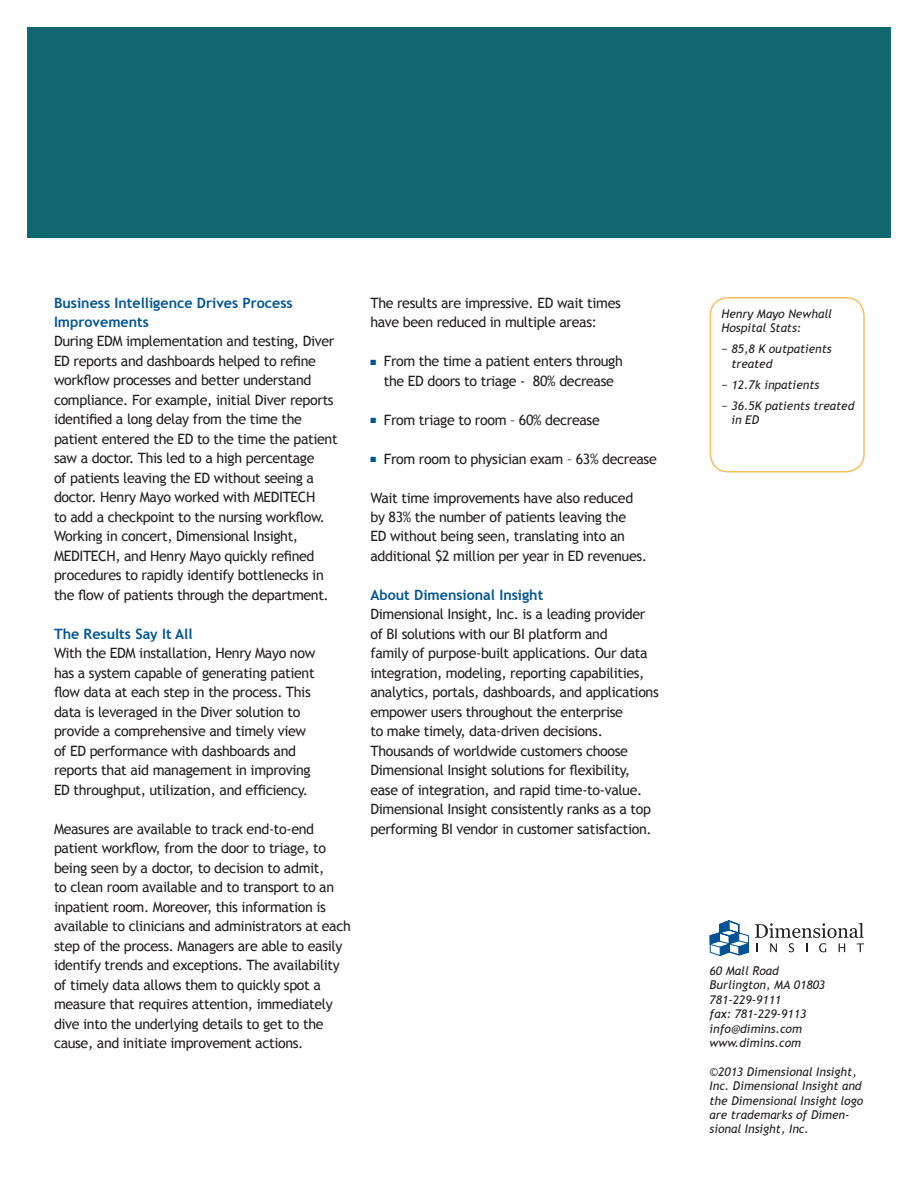
<style>
.page{position:relative;width:918px;height:1188px;background:#fff}
.page>*{position:absolute;margin:0;border:0;box-sizing:border-box;transform-origin:0 0}
.t1{font:14.25px/19.5px "Trebuchet MS";letter-spacing:-.025em;color:#231f20}
.t2{font:700 14.25px/19.5px "Trebuchet MS";color:#005495}
.t3{font:italic 12px/14.4px "Trebuchet MS";color:#231f20}
.s1{color:#005495}
</style>
<div class="page">
<div style="left:710px;top:297px;width:155px;height:175px;border:2px solid #f8be5f;border-radius:18px"></div>
<svg style="left:710px;top:920px;width:154px;height:36px"></svg>
<div style="left:27px;top:27px;width:864px;height:211px;background:#11676f"></div>
<p class="t2" style="left:54px;top:293px;width:240px">Business Intelligence Drives Process<br>Improvements</p>
<p class="t1" style="left:54px;top:332px;width:285px">During EDM implementation and testing, Diver ED reports and dashboards helped to refine workflow processes and better understand compliance. For example, initial Diver reports identified a long delay from the time the patient entered the ED to the time the patient saw a doctor. This led to a high percentage<br>of patients leaving the ED without seeing a doctor. Henry Mayo worked with MEDITECH<br>to add a checkpoint to the nursing workflow.<br>Working in concert, Dimensional Insight, MEDITECH, and Henry Mayo quickly refined procedures to rapidly identify bottlenecks in the flow of patients through the department.</p>
<p class="t2" style="left:54px;top:624px;width:140px">The Results Say It All</p>
<p class="t1" style="left:54px;top:644px;width:263px">With the EDM installation, Henry Mayo now has a system capable of generating patient flow data at each step in the process. This data is leveraged in the Diver solution to provide a comprehensive and timely view of ED performance with dashboards and reports that aid management in improving ED throughput, utilization, and efficiency.</p>
<p class="t1" style="left:54px;top:819px;width:298px">Measures are available to track end-to-end patient workflow, from the door to triage, to being seen by a doctor, to decision to admit,<br>to clean room available and to transport to an inpatient room. Moreover, this information is available to clinicians and administrators at each step of the process. Managers are able to easily identify trends and exceptions. The availability of timely data allows them to quickly spot a measure that requires attention, immediately dive into the underlying details to get to the cause, and initiate improvement actions.</p>
<p class="t1" style="left:370px;top:293px;width:252px">The results are impressive. ED wait times have been reduced in multiple areas:</p>
<p class="t1" style="left:370px;top:351px;width:254px;text-align:center"><span class="s1">■</span> From the time a patient enters through the ED doors to triage - 80% decrease</p>
<p class="t1" style="left:370px;top:410px;width:231px"><span class="s1">■</span> From triage to room – 60% decrease</p>
<p class="t1" style="left:370px;top:449px;width:288px"><span class="s1">■</span> From room to physician exam – 63% decrease</p>
<p class="t1" style="left:370px;top:488px;width:278px">Wait time improvements have also reduced by 83% the number of patients leaving the<br>ED without being seen, translating into an additional $2 million per year in ED revenues.</p>
<p class="t2" style="left:370px;top:585px;width:174px">About Dimensional Insight</p>
<p class="t1" style="left:370px;top:605px;width:290px">Dimensional Insight, Inc. is a leading provider of BI solutions with our BI platform and<br>family of purpose-built applications. Our data integration, modeling, reporting capabilities, analytics, portals, dashboards, and applications empower users throughout the enterprise<br>to make timely, data-driven decisions.<br>Thousands of worldwide customers choose Dimensional Insight solutions for flexibility, ease of integration, and rapid time-to-value.<br>Dimensional Insight consistently ranks as a top performing BI vendor in customer satisfaction.</p>
<p class="t3" style="left:722px;top:307px;width:112px">Henry Mayo Newhall<br>Hospital Stats:</p>
<p class="t3" style="left:731px;top:342px;width:102px;text-indent:-10px">− 85,8 K outpatients treated</p>
<p class="t3" style="left:722px;top:374px;width:134px;line-height:21.1px">− 12.7k inpatients<br>− 36.5K patients treated</p>
<p class="t3" style="left:731px;top:413px;width:29px">in ED</p>
<p class="t3" style="left:710px;top:964px;width:117px">60 Mall Road<br>Burlington, MA 01803<br>781-229-9111<br>fax: 781-229-9113 info@dimins.com www.dimins.com</p>
<p class="t3" style="left:710px;top:1064px;width:155px">©2013 Dimensional Insight,<br>Inc. Dimensional Insight and the Dimensional Insight logo are trademarks of Dimen&shy;sional Insight, Inc.</p>
</div>
